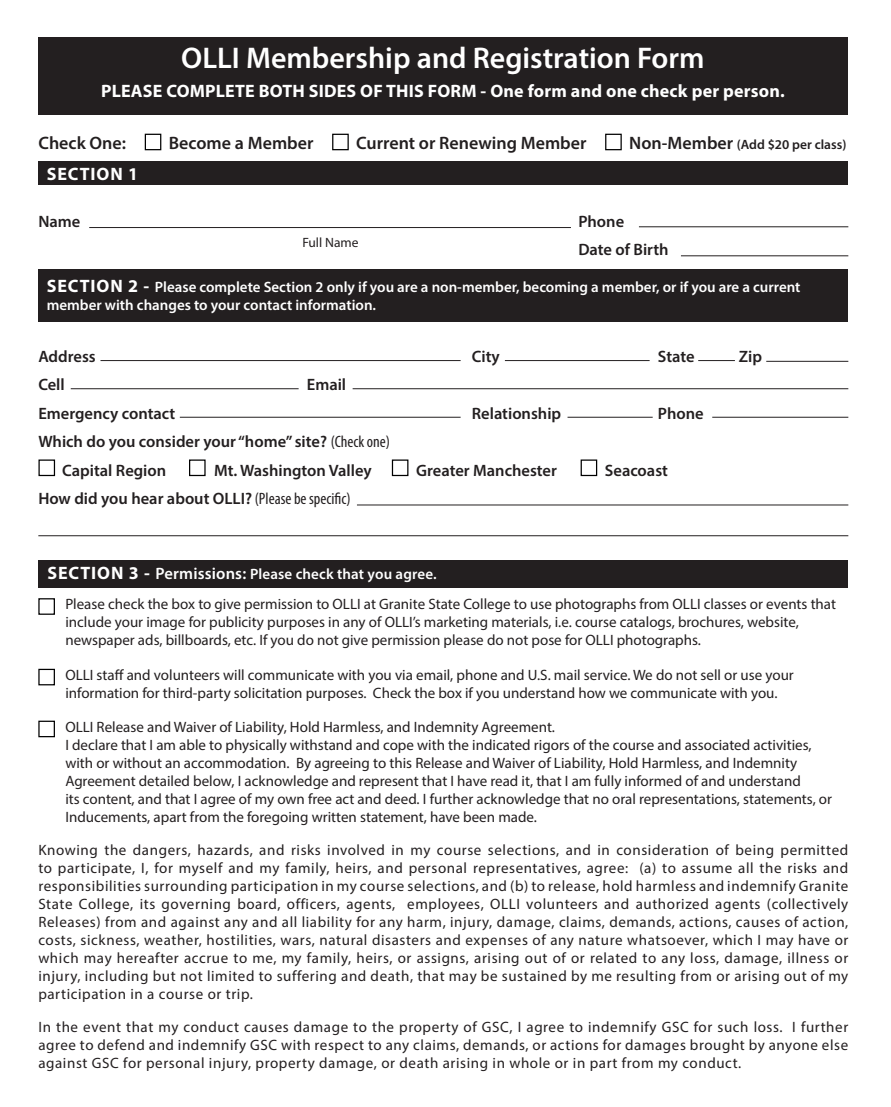
<style>
.page{position:relative;width:891px;height:1107px;background:#fff}
.page>*{position:absolute;margin:0;border:0;box-sizing:border-box;transform-origin:0 0}
.t1{font:600 30px "Myriad Pro";color:#fff}
.t2{font:700 18px "Myriad Pro";letter-spacing:.01em;color:#fff}
.t3{font:600 18px "Myriad Pro";color:#231f20}
.t4{font:700 18px "Myriad Pro";letter-spacing:.05em;color:#fff}
.t5{font:600 16.5px "Myriad Pro";color:#231f20}
.t6{font:15px/18px "Myriad Pro";color:#231f20}
.t7{font:600 15px/18px "Myriad Pro";color:#fff}
.t8{font:600 13.5px "Myriad Pro";color:#231f20}
.t9{font:13.5px "Myriad Pro";color:#231f20}
.s1{font-size:18px}
.s2{font-weight:700;font-size:18px}
.s3{font-weight:400;font-stretch:condensed}
.s4{font-size:16.5px}
</style>
<div class="page">
<div style="left:38px;top:560px;width:810px;height:28px;background:#231f20"></div>
<div style="left:145px;top:134px;width:16px;height:16px;border:1px solid #000"></div>
<div style="left:332px;top:134px;width:17px;height:16px;border:1px solid #000"></div>
<div style="left:605px;top:134px;width:17px;height:16px;border:1px solid #000"></div>
<hr style="left:89px;top:227px;width:482px;height:1px;background:#231f20">
<div style="left:38px;top:459px;width:17px;height:17px;border:1px solid #000"></div>
<div style="left:189px;top:459px;width:17px;height:17px;border:1px solid #000"></div>
<div style="left:392px;top:459px;width:16px;height:17px;border:1px solid #000"></div>
<div style="left:581px;top:459px;width:16px;height:17px;border:1px solid #000"></div>
<div style="left:38px;top:161px;width:810px;height:24px;background:#231f20"></div>
<div style="left:38px;top:38px;width:810px;height:77px;background:#231f20"></div>
<hr style="left:639px;top:226px;width:209px;height:1px;background:#231f20">
<hr style="left:681px;top:255px;width:167px;height:1px;background:#231f20">
<div style="left:38px;top:269px;width:810px;height:52px;background:#231f20"></div>
<hr style="left:101px;top:360px;width:360px;height:1px;background:#231f20">
<hr style="left:71px;top:388px;width:228px;height:1px;background:#231f20">
<hr style="left:353px;top:388px;width:495px;height:1px;background:#231f20">
<hr style="left:180px;top:417px;width:281px;height:1px;background:#231f20">
<hr style="left:712px;top:417px;width:136px;height:1px;background:#231f20">
<hr style="left:568px;top:417px;width:85px;height:1px;background:#231f20">
<hr style="left:357px;top:505px;width:491px;height:1px;background:#231f20">
<hr style="left:38px;top:535px;width:810px;height:1px;background:#231f20">
<hr style="left:505px;top:360px;width:145px;height:1px;background:#231f20">
<hr style="left:698px;top:360px;width:37px;height:1px;background:#231f20">
<hr style="left:766px;top:361px;width:82px;height:1px;background:#231f20">
<div style="left:38px;top:598px;width:17px;height:17px;border:1px solid #000"></div>
<div style="left:38px;top:669px;width:17px;height:16px;border:1px solid #000"></div>
<div style="left:38px;top:721px;width:17px;height:16px;border:1px solid #000"></div>
<p class="t1" style="left:181px;top:39px;width:525px">OLLI Membership and Registration Form</p>
<p class="t2" style="left:101px;top:79px;width:685px">PLEASE COMPLETE BOTH SIDES OF THIS FORM - One form and one check per person.</p>
<p class="t3" style="left:38px;top:131px;width:89px">Check One:</p>
<p class="t3" style="left:169px;top:131px;width:146px">Become a Member</p>
<p class="t3" style="left:356px;top:131px;width:232px">Current or Renewing Member</p>
<p class="t8" style="left:629px;top:136px;width:219px"><span class="s1">Non-Member</span> (Add $20 per class)</p>
<p class="t4" style="left:47px;top:162px;width:93px">SECTION 1</p>
<p class="t5" style="left:38px;top:211px;width:44px">Name</p>
<p class="t5" style="left:578px;top:211px;width:47px">Phone</p>
<p class="t5" style="left:578px;top:239px;width:92px">Date of Birth</p>
<p class="t9" style="left:302px;top:234px;width:58px">Full Name</p>
<p class="t7" style="left:47px;top:278px;width:755px"><span class="s2">SECTION 2 -</span> Please complete Section 2 only if you are a non-member, becoming a member, or if you are a current member with changes to your contact information.</p>
<p class="t5" style="left:38px;top:345px;width:59px">Address</p>
<p class="t5" style="left:472px;top:345px;width:30px">City</p>
<p class="t5" style="left:658px;top:345px;width:38px">State</p>
<p class="t5" style="left:739px;top:345px;width:25px">Zip</p>
<p class="t5" style="left:38px;top:374px;width:28px">Cell</p>
<p class="t5" style="left:307px;top:374px;width:41px">Email</p>
<p class="t5" style="left:38px;top:402px;width:139px">Emergency contact</p>
<p class="t5" style="left:472px;top:402px;width:91px">Relationship</p>
<p class="t5" style="left:658px;top:402px;width:47px">Phone</p>
<p class="t5" style="left:38px;top:431px;width:353px">Which do you consider your “home” site? <span class="s3">(Check one)</span></p>
<p class="t5" style="left:62px;top:459px;width:105px">Capital Region</p>
<p class="t5" style="left:214px;top:459px;width:159px">Mt. Washington Valley</p>
<p class="t5" style="left:416px;top:459px;width:142px">Greater Manchester</p>
<p class="t5" style="left:605px;top:459px;width:65px">Seacoast</p>
<p class="t5" style="left:38px;top:488px;width:314px">How did you hear about OLLI? <span class="s3">(Please be specific)</span></p>
<p class="t7" style="left:47px;top:565px;width:391px"><span class="s2">SECTION 3 -</span> <span class="s4">Permissions:</span> Please check that you agree.</p>
<p class="t6" style="left:65px;top:595px;width:772px">Please check the box to give permission to OLLI at Granite State College to use photographs from OLLI classes or events that include your image for publicity purposes in any of OLLI’s marketing materials, i.e. course catalogs, brochures, website, newspaper ads, billboards, etc. If you do not give permission please do not pose for OLLI photographs.</p>
<p class="t6" style="left:65px;top:665px;width:730px">OLLI staff and volunteers will communicate with you via email, phone and U.S. mail service. We do not sell or use your information for third-party solicitation purposes. Check the box if you understand how we communicate with you.</p>
<p class="t6" style="left:65px;top:718px;width:491px">OLLI Release and Waiver of Liability, Hold Harmless, and Indemnity Agreement.</p>
<p class="t6" style="left:65px;top:736px;width:768px">I declare that I am able to physically withstand and cope with the indicated rigors of the course and associated activities, with or without an accommodation. By agreeing to this Release and Waiver of Liability, Hold Harmless, and Indemnity Agreement detailed below, I acknowledge and represent that I have read it, that I am fully informed of and understand<br>its content, and that I agree of my own free act and deed. I further acknowledge that no oral representations, statements, or Inducements, apart from the foregoing written statement, have been made.</p>
<p class="t6" style="left:38px;top:841px;width:812px;text-align:justify">Knowing the dangers, hazards, and risks involved in my course selections, and in consideration of being permitted to participate, I, for myself and my family, heirs, and personal representatives, agree: (a) to assume all the risks and responsibilities surrounding participation in my course selections, and (b) to release, hold harmless and indemnify Granite State College, its governing board, officers, agents, employees, OLLI volunteers and authorized agents (collectively Releases) from and against any and all liability for any harm, injury, damage, claims, demands, actions, causes of action, costs, sickness, weather, hostilities, wars, natural disasters and expenses of any nature whatsoever, which I may have or which may hereafter accrue to me, my family, heirs, or assigns, arising out of or related to any loss, damage, illness or injury, including but not limited to suffering and death, that may be sustained by me resulting from or arising out of my participation in a course or trip.</p>
<p class="t6" style="left:38px;top:1018px;width:811px;text-align:justify">In the event that my conduct causes damage to the property of GSC, I agree to indemnify GSC for such loss. I further agree to defend and indemnify GSC with respect to any claims, demands, or actions for damages brought by anyone else against GSC for personal injury, property damage, or death arising in whole or in part from my conduct.</p>
</div>
